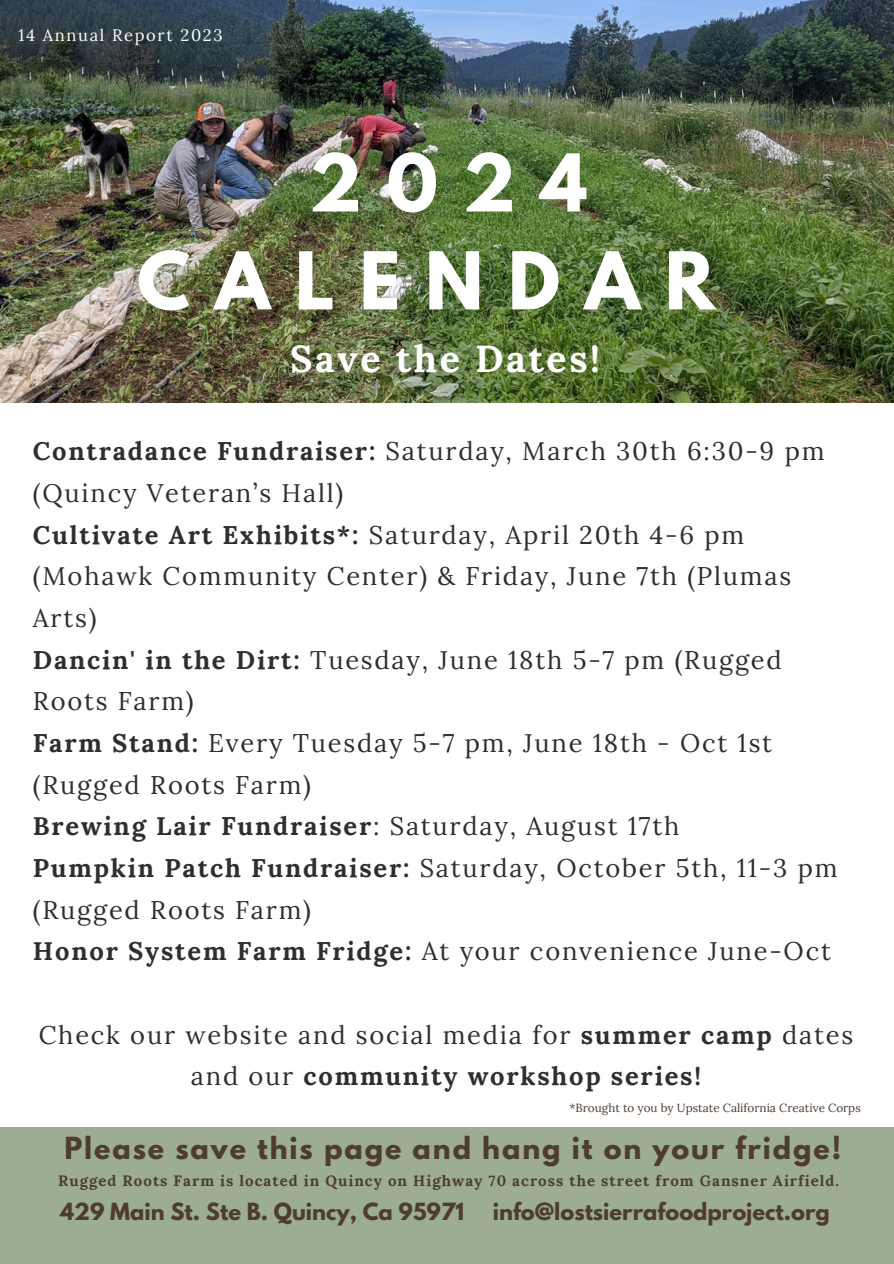
<style>
.page{position:relative;width:894px;height:1264px;background:#fff}
.page>*{position:absolute;margin:0;border:0;box-sizing:border-box;transform-origin:0 0}
.t1{font:700 70.5px/97.8px "League Spartan";letter-spacing:.35em;color:#fff}
.t2{font:700 37.5px "Lora";letter-spacing:.07em;color:#fff}
.t3{font:700 27px "League Spartan";letter-spacing:.07em;color:#4e3c32}
.t4{font:25.5px/41.7px "Lora";letter-spacing:.07em;color:#2e2e2e}
.t5{font:700 21px "League Spartan";color:#4e3c32}
.t6{font:16.5px "Lora";letter-spacing:.095em;color:#fcfcfb}
.t7{font:700 15px "Lora";letter-spacing:.07em;color:#4e3c32}
.t8{font:11.7px "Lora";color:#4e3c32}
.s1{font-weight:700}
</style>
<div class="page">
<img style="left:0;top:0;width:893px;height:402px">
<div style="left:0;top:1127px;width:893px;height:136px;background:#9dac97"></div>
<p class="t6" style="left:19px;top:25px;width:206px">14 Annual Report 2023</p>
<h1 class="t1" style="left:137px;top:143px;width:579px;text-indent:172px">2024<br>CALENDAR</h1>
<h2 class="t2" style="left:290px;top:334px;width:311px">Save the Dates!</h2>
<p class="t4" style="left:33px;top:430px;width:806px"><span class="s1">Contradance Fundraiser:</span> Saturday, March 30th 6:30-9 pm (Quincy Veteran’s Hall)<br><span class="s1">Cultivate Art Exhibits*:</span> Saturday, April 20th 4-6 pm (Mohawk Community Center) &amp; Friday, June 7th (Plumas Arts)<br><span class="s1">Dancin' in the Dirt:</span> Tuesday, June 18th 5-7 pm (Rugged Roots Farm)<br><span class="s1">Farm Stand:</span> Every Tuesday 5-7 pm, June 18th - Oct 1st (Rugged Roots Farm)<br><span class="s1">Brewing Lair Fundraiser</span>: Saturday, August 17th<br><span class="s1">Pumpkin Patch Fundraiser:</span> Saturday, October 5th, 11-3 pm (Rugged Roots Farm)<br><span class="s1">Honor System Farm Fridge:</span> At your convenience June-Oct</p>
<p class="t4" style="left:39px;top:1013px;width:815px;text-align:center">Check our website and social media for <span class="s1">summer camp</span> dates and our <span class="s1">community workshop series!</span></p>
<p class="t8" style="left:569px;top:1100px;width:293px">*Brought to you by Upstate California Creative Corps</p>
<p class="t3" style="left:64px;top:1134px;width:778px">Please save this page and hang it on your fridge!</p>
<p class="t7" style="left:58px;top:1171px;width:782px">Rugged Roots Farm is located in Quincy on Highway 70 across the street from Gansner Airfield.</p>
<p class="t5" style="left:60px;top:1200px;width:405px">429 Main St. Ste B. Quincy, Ca 95971</p>
<p class="t5" style="left:492px;top:1200px;width:338px">info@lostsierrafoodproject.org</p>
</div>
